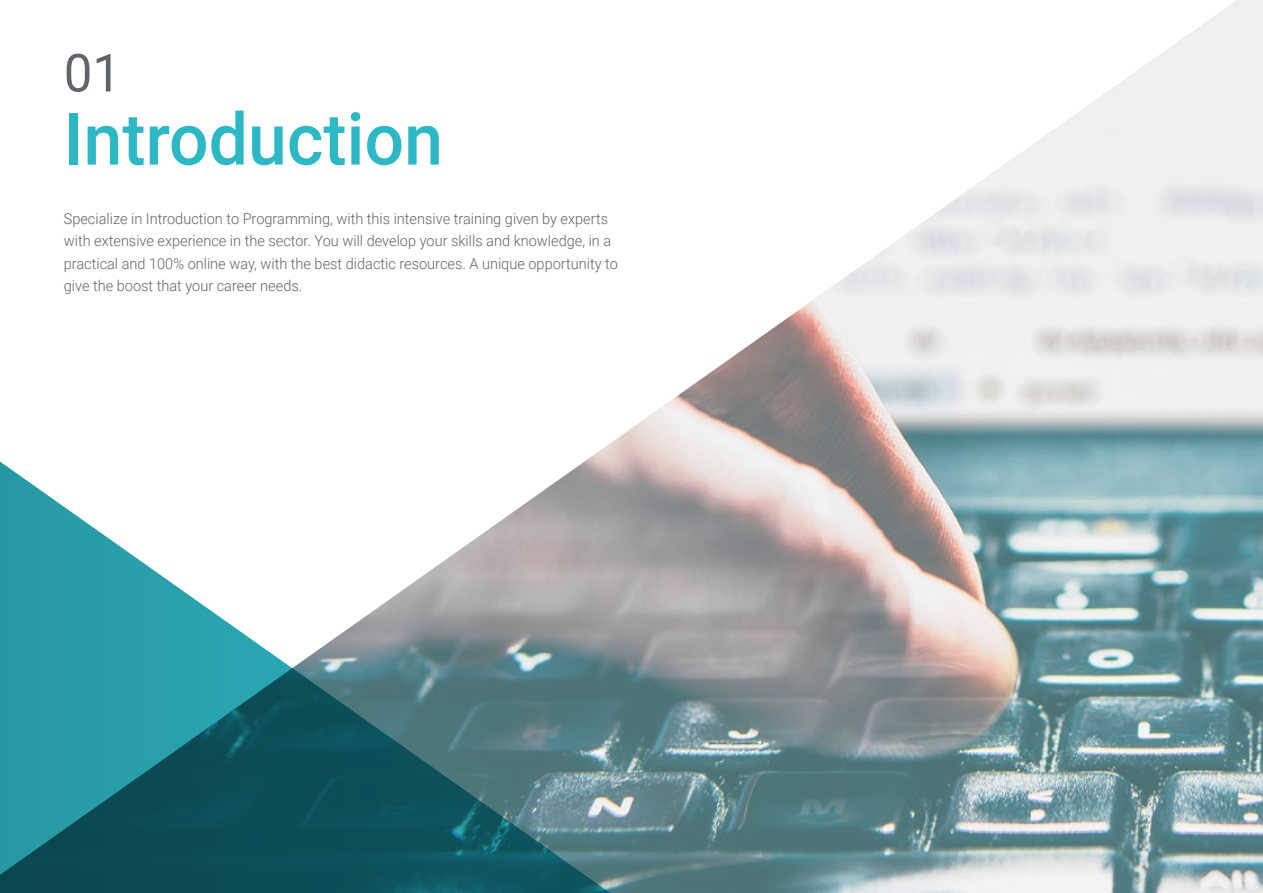
<style>
.page{position:relative;width:1263px;height:893px;background:#fff}
.page>*{position:absolute;margin:0;border:0;box-sizing:border-box;transform-origin:0 0}
.t1{font:500 72px "Roboto";color:#2db8c5}
.t2{font:52.5px "Roboto";color:#61646a}
.t3{font:300 15px/22.5px "Roboto";color:#61646a}
</style>
<div class="page">
<img style="left:607px;top:0;width:656px;height:893px">
<svg style="left:0;top:446px;width:640px;height:447px"></svg>
<h2 class="t2" style="left:64px;top:36px;width:59px">01</h2>
<h1 class="t1" style="left:64px;top:89px;width:381px">Introduction</h1>
<p class="t3" style="left:64px;top:207px;width:556px">Specialize in Introduction to Programming, with this intensive training given by experts with extensive experience in the sector. You will develop your skills and knowledge, in a practical and 100% online way, with the best didactic resources. A unique opportunity to give the boost that your career needs.</p>
</div>
